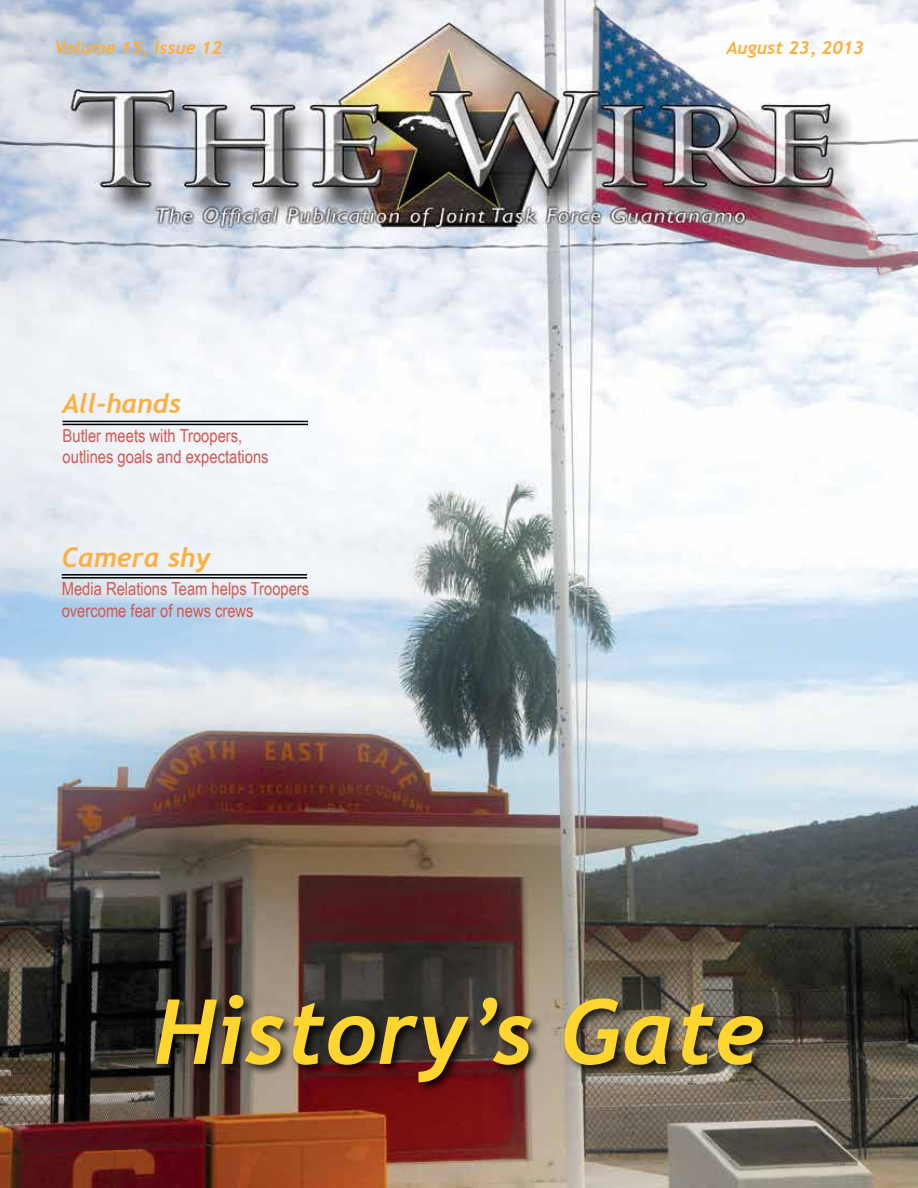
<style>
.page{position:relative;width:918px;height:1188px;background:#fff}
.page>*{position:absolute;margin:0;border:0;box-sizing:border-box;transform-origin:0 0}
.t1{font:italic 700 90px "Trebuchet";color:#ffd530}
.t2{font:italic 700 27px "Trebuchet";color:#fbb040}
.t3{font:18px/21.6px "Arial Narrow";color:#d15852}
.t4{font:italic 700 18px "Trebuchet";color:#fbb040}
</style>
<div class="page">
<img style="left:0;top:0;width:918px;height:1188px">
<hr style="left:63px;top:421px;width:245px;height:1px;background:#000">
<hr style="left:63px;top:424px;width:245px;height:1px;background:#000">
<hr style="left:62px;top:574px;width:245px;height:2px;background:#000">
<hr style="left:62px;top:577px;width:245px;height:2px;background:#000">
<div style="left:154px;top:992px;width:621px;height:102px;background:#000;opacity:.8"></div>
<p class="t4" style="left:54px;top:37px;width:170px">Volume 15, Issue 12</p>
<p class="t4" style="left:726px;top:37px;width:139px">August 23, 2013</p>
<h2 class="t2" style="left:63px;top:387px;width:120px">All-hands</h2>
<p class="t3" style="left:63px;top:424px;width:207px">Butler meets with Troopers, outlines goals and expectations</p>
<h2 class="t2" style="left:62px;top:540px;width:150px">Camera shy</h2>
<p class="t3" style="left:62px;top:577px;width:249px">Media Relations Team helps Troopers overcome fear of news crews</p>
<h1 class="t1" style="left:154px;top:977px;width:612px">History’s Gate</h1>
</div>
